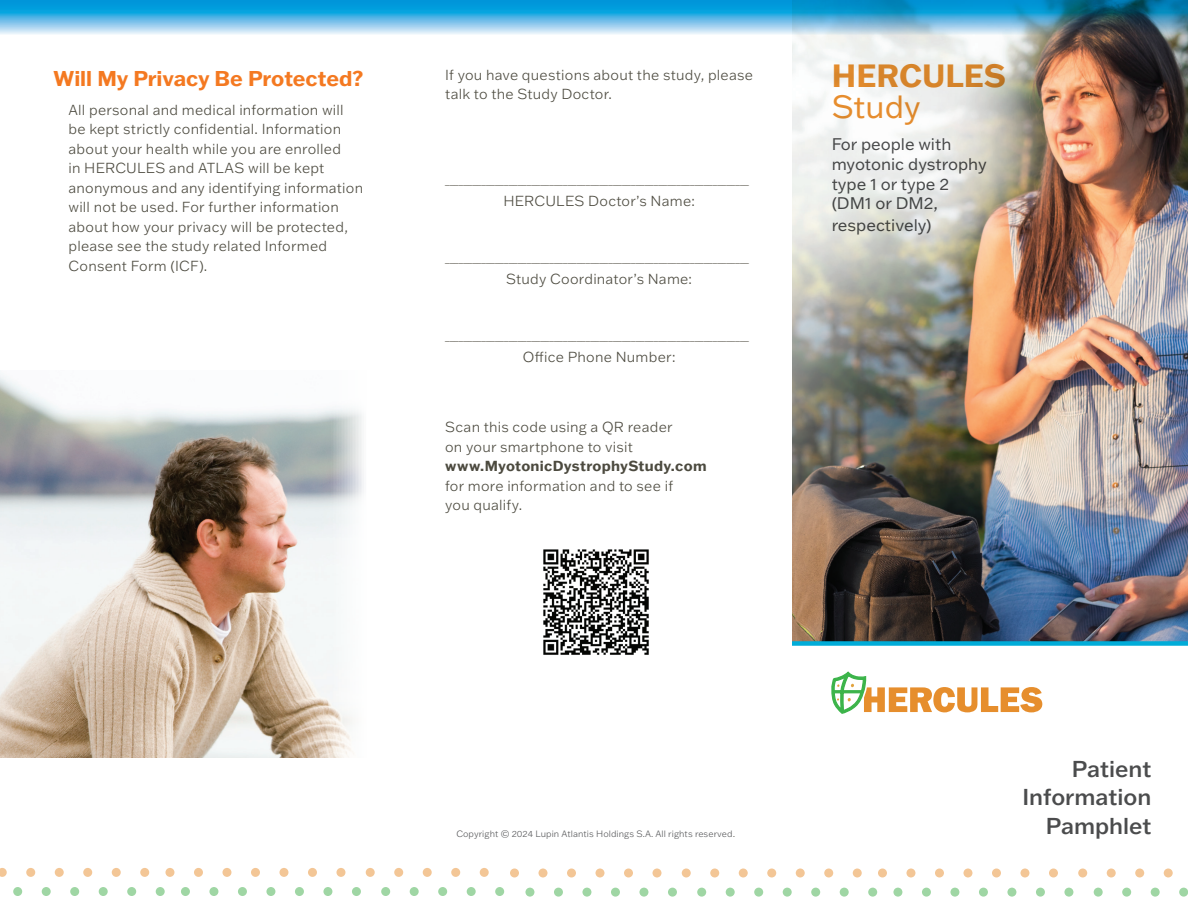
<style>
.page{position:relative;width:1188px;height:918px;background:#fff}
.page>*{position:absolute;margin:0;border:0;box-sizing:border-box;transform-origin:0 0}
.t1{font:700 31.5px "Franklin Gothic ATF";color:#e88e2e}
.t2{font:31.5px "Franklin Gothic ATF";color:#e88e2e}
.t3{font:500 22.5px/28.5px "Franklin Gothic ATF";color:#4b4c4d;text-align:right}
.t4{font:700 21px "Franklin Gothic ATF";letter-spacing:-.005em;color:#f47921}
.t5{font:16.5px/19.8px "Franklin Gothic ATF";color:#4b4c4d}
.t6{font:300 14.25px/19.5px "Franklin Gothic ATF";letter-spacing:.015em;color:#4c4a3f}
.t7{font:700 14.25px "Franklin Gothic ATF";letter-spacing:.02em;color:#4c4a3f}
.t8{font:300 10.5px "Franklin Gothic ATF";color:#4c4a3f}
.t9{font:300 9px "Franklin Gothic ATF";letter-spacing:.01em;color:#57585a}
.s1{font-family:"Arial";font-weight:400;color:#4c4a3f}
</style>
<div class="page">
<img style="left:543px;top:549px;width:106px;height:106px">
<img style="left:792px;top:38px;width:396px;height:603px">
<svg style="left:831px;top:671px;width:211px;height:43px"></svg>
<div style="left:792px;top:641px;width:396px;height:5px;background:#00acd8"></div>
<svg style="left:0;top:0;width:1188px;height:38px;background:#5db1d7"></svg>
<svg style="left:1164px;top:868px;width:9px;height:10px"></svg>
<svg style="left:1135px;top:868px;width:9px;height:10px"></svg>
<svg style="left:1107px;top:868px;width:9px;height:10px"></svg>
<svg style="left:1078px;top:868px;width:9px;height:10px"></svg>
<svg style="left:1049px;top:868px;width:9px;height:10px"></svg>
<svg style="left:1020px;top:868px;width:9px;height:10px"></svg>
<svg style="left:992px;top:868px;width:9px;height:10px"></svg>
<svg style="left:963px;top:868px;width:9px;height:10px"></svg>
<svg style="left:935px;top:868px;width:9px;height:10px"></svg>
<svg style="left:906px;top:868px;width:9px;height:10px"></svg>
<svg style="left:878px;top:868px;width:9px;height:10px"></svg>
<svg style="left:853px;top:868px;width:9px;height:10px"></svg>
<svg style="left:824px;top:868px;width:9px;height:10px"></svg>
<svg style="left:796px;top:868px;width:9px;height:10px"></svg>
<svg style="left:767px;top:868px;width:9px;height:10px"></svg>
<svg style="left:739px;top:868px;width:9px;height:10px"></svg>
<svg style="left:710px;top:868px;width:9px;height:10px"></svg>
<svg style="left:682px;top:868px;width:9px;height:10px"></svg>
<svg style="left:652px;top:868px;width:10px;height:10px"></svg>
<svg style="left:624px;top:868px;width:9px;height:10px"></svg>
<svg style="left:596px;top:868px;width:8px;height:10px"></svg>
<svg style="left:567px;top:868px;width:9px;height:10px"></svg>
<svg style="left:538px;top:868px;width:10px;height:10px"></svg>
<svg style="left:510px;top:868px;width:9px;height:10px"></svg>
<svg style="left:1179px;top:888px;width:9px;height:9px"></svg>
<svg style="left:1151px;top:888px;width:9px;height:9px"></svg>
<svg style="left:1122px;top:888px;width:9px;height:9px"></svg>
<svg style="left:1094px;top:888px;width:9px;height:9px"></svg>
<svg style="left:1064px;top:888px;width:9px;height:9px"></svg>
<div style="left:1036px;top:888px;width:9px;height:9px;background:#9fd6a4;border-radius:50%"></div>
<svg style="left:1007px;top:888px;width:9px;height:9px"></svg>
<div style="left:979px;top:888px;width:9px;height:9px;background:#9fd6a4;border-radius:50%"></div>
<svg style="left:950px;top:888px;width:9px;height:9px"></svg>
<div style="left:922px;top:888px;width:9px;height:9px;background:#9fd6a4;border-radius:50%"></div>
<svg style="left:893px;top:888px;width:9px;height:9px"></svg>
<svg style="left:868px;top:888px;width:9px;height:9px"></svg>
<svg style="left:840px;top:888px;width:9px;height:9px"></svg>
<svg style="left:811px;top:888px;width:9px;height:9px"></svg>
<svg style="left:783px;top:888px;width:9px;height:9px"></svg>
<svg style="left:754px;top:888px;width:9px;height:9px"></svg>
<svg style="left:726px;top:888px;width:9px;height:9px"></svg>
<svg style="left:697px;top:888px;width:9px;height:9px"></svg>
<div style="left:668px;top:888px;width:9px;height:9px;background:#9fd6a4;border-radius:50%"></div>
<svg style="left:639px;top:888px;width:9px;height:9px"></svg>
<div style="left:611px;top:888px;width:9px;height:9px;background:#9fd6a4;border-radius:50%"></div>
<svg style="left:582px;top:888px;width:9px;height:9px"></svg>
<div style="left:554px;top:888px;width:9px;height:9px;background:#9fd6a4;border-radius:50%"></div>
<svg style="left:525px;top:888px;width:9px;height:9px"></svg>
<svg style="left:480px;top:868px;width:9px;height:9px"></svg>
<svg style="left:451px;top:868px;width:9px;height:9px"></svg>
<svg style="left:423px;top:868px;width:9px;height:9px"></svg>
<svg style="left:394px;top:868px;width:9px;height:9px"></svg>
<svg style="left:366px;top:868px;width:9px;height:9px"></svg>
<div style="left:336px;top:868px;width:9px;height:9px;background:#f3c696;border-radius:50%"></div>
<svg style="left:308px;top:868px;width:9px;height:9px"></svg>
<div style="left:279px;top:868px;width:9px;height:9px;background:#f3c696;border-radius:50%"></div>
<svg style="left:251px;top:868px;width:9px;height:9px"></svg>
<div style="left:222px;top:868px;width:9px;height:9px;background:#f3c696;border-radius:50%"></div>
<svg style="left:194px;top:868px;width:9px;height:9px"></svg>
<div style="left:165px;top:868px;width:9px;height:9px;background:#f3c696;border-radius:50%"></div>
<svg style="left:140px;top:868px;width:9px;height:9px"></svg>
<svg style="left:112px;top:868px;width:9px;height:9px"></svg>
<svg style="left:83px;top:868px;width:9px;height:9px"></svg>
<svg style="left:55px;top:868px;width:9px;height:9px"></svg>
<svg style="left:26px;top:868px;width:9px;height:9px"></svg>
<svg style="left:0;top:868px;width:7px;height:9px"></svg>
<svg style="left:495px;top:887px;width:9px;height:9px"></svg>
<div style="left:467px;top:887px;width:9px;height:9px;background:#9fd6a4;border-radius:50%"></div>
<svg style="left:438px;top:887px;width:9px;height:9px"></svg>
<div style="left:410px;top:887px;width:9px;height:9px;background:#9fd6a4;border-radius:50%"></div>
<svg style="left:381px;top:887px;width:9px;height:9px"></svg>
<svg style="left:352px;top:887px;width:9px;height:9px"></svg>
<div style="left:323px;top:887px;width:9px;height:9px;background:#9fd6a4;border-radius:50%"></div>
<svg style="left:295px;top:887px;width:9px;height:9px"></svg>
<div style="left:266px;top:887px;width:9px;height:9px;background:#9fd6a4;border-radius:50%"></div>
<svg style="left:238px;top:887px;width:9px;height:9px"></svg>
<div style="left:209px;top:887px;width:9px;height:9px;background:#9fd6a4;border-radius:50%"></div>
<svg style="left:181px;top:887px;width:9px;height:9px"></svg>
<div style="left:156px;top:887px;width:9px;height:9px;background:#9fd6a4;border-radius:50%"></div>
<svg style="left:127px;top:887px;width:9px;height:9px"></svg>
<div style="left:99px;top:887px;width:9px;height:9px;background:#9fd6a4;border-radius:50%"></div>
<svg style="left:70px;top:887px;width:9px;height:9px"></svg>
<div style="left:42px;top:887px;width:9px;height:9px;background:#9fd6a4;border-radius:50%"></div>
<svg style="left:13px;top:887px;width:9px;height:9px"></svg>
<img style="left:0;top:373px;width:364px;height:385px">
<h3 class="t4" style="left:53px;top:64px;width:312px">Will My Privacy Be Protected?</h3>
<p class="t6" style="left:68px;top:99px;width:296px">All personal and medical information will be kept strictly confidential. Information about your health while you are enrolled<br>in HERCULES and ATLAS will be kept anonymous and any identifying information will not be used. For further information about how your privacy will be protected, please see the study related Informed Consent Form (ICF).</p>
<p class="t6" style="left:445px;top:65px;width:309px">If you have questions about the study, please talk to the Study Doctor.</p>
<p class="t8" style="left:445px;top:174px;width:305px">___________________________________________________________________</p>
<p class="t6" style="left:503px;top:191px;width:193px">HERCULES Doctor’s Name:</p>
<p class="t8" style="left:445px;top:252px;width:305px">___________________________________________________________________</p>
<p class="t6" style="left:506px;top:269px;width:187px">Study Coordinator’s Name:</p>
<p class="t8" style="left:445px;top:330px;width:305px">___________________________________________________________________</p>
<p class="t6" style="left:523px;top:347px;width:154px">Office Phone Number:</p>
<p class="t6" style="left:445px;top:417px;width:229px">Scan this code using a QR reader on your smartphone to visit</p>
<p class="t7" style="left:445px;top:456px;width:263px">www.MyotonicDystrophyStudy.com</p>
<p class="t6" style="left:445px;top:475px;width:229px">for more information and to see if you qualify.</p>
<h1 class="t1" style="left:832px;top:54px;width:176px">HERCULES</h1>
<h1 class="t2" style="left:832px;top:86px;width:90px">Study</h1>
<p class="t5" style="left:832px;top:134px;width:157px">For people with myotonic dystrophy type 1 or type 2 (DM1 or DM2,</p>
<p class="t5" style="left:832px;top:215px;width:102px">respectively)</p>
<p class="t9" style="left:456px;top:828px;width:280px">Copyright © 2024 Lupin Atlantis Holdings S.A. All rights reserved<span class="s1">.</span></p>
<h2 class="t3" style="left:1023px;top:754px;width:130px">Patient<br>Information<br>Pamphlet</h2>
</div>
